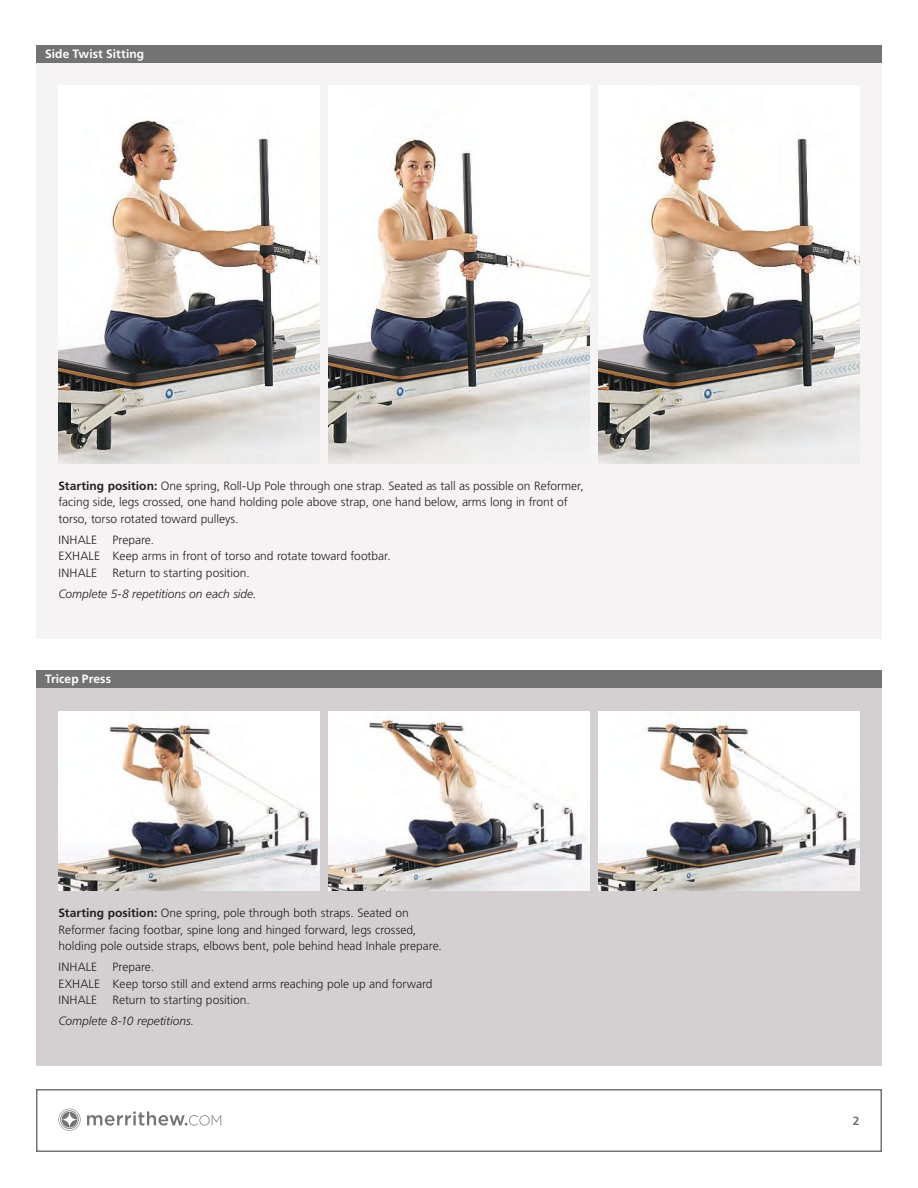
<style>
.page{position:relative;width:918px;height:1188px;background:#fff}
.page>*{position:absolute;margin:0;border:0;box-sizing:border-box;transform-origin:0 0}
.t1{font:300 12px/16.5px "Frutiger LT Std";color:#241f1f}
.t2{font:italic 300 12px "Frutiger LT Std";letter-spacing:-.005em;color:#241f1f}
.t3{font:700 12px "Frutiger LT Std";letter-spacing:.01em;color:#fff}
.t4{font:700 12px "Frutiger LT Std";color:#747373}
.s1{font-weight:700}
</style>
<div class="page">
<div style="left:36px;top:1089px;width:846px;height:63px;border:2px solid #747373"></div>
<svg style="left:87px;top:1111px;width:134px;height:15px"></svg>
<svg style="left:59px;top:1109px;width:22px;height:21px"></svg>
<div style="left:36px;top:670px;width:846px;height:396px;background:#d4d0d2"></div>
<div style="left:36px;top:45px;width:846px;height:594px;background:#f5f3f4"></div>
<img style="left:329px;top:86px;width:261px;height:378px">
<img style="left:58px;top:86px;width:262px;height:378px">
<img style="left:598px;top:86px;width:262px;height:378px">
<img style="left:58px;top:711px;width:262px;height:180px">
<img style="left:598px;top:711px;width:262px;height:180px">
<img style="left:328px;top:711px;width:262px;height:180px">
<div style="left:36px;top:670px;width:846px;height:18px;background:#747373"></div>
<div style="left:36px;top:45px;width:846px;height:18px;background:#747373"></div>
<p class="t3" style="left:45px;top:47px;width:101px">Side Twist Sitting</p>
<p class="t1" style="left:58px;top:478px;width:527px"><span class="s1">Starting position:</span> One spring, Roll-Up Pole through one strap. Seated as tall as possible on Reformer, facing side, legs crossed, one hand holding pole above strap, one hand below, arms long in front of torso, torso rotated toward pulleys.</p>
<p class="t1" style="left:58px;top:532px;width:40px">INHALE</p>
<p class="t1" style="left:58px;top:532px;width:334px;text-indent:54px">Prepare.<br>EXHALE Keep arms in front of torso and rotate toward footbar.<br>INHALE</p>
<p class="t1" style="left:112px;top:565px;width:139px">Return to starting position.</p>
<p class="t2" style="left:58px;top:587px;width:199px">Complete 5-8 repetitions on each side.</p>
<p class="t3" style="left:45px;top:672px;width:68px">Tricep Press</p>
<p class="t1" style="left:58px;top:905px;width:385px"><span class="s1">Starting position:</span> One spring, pole through both straps. Seated on<br>Reformer facing footbar, spine long and hinged forward, legs crossed, holding pole outside straps, elbows bent, pole behind head Inhale prepare.</p>
<p class="t1" style="left:58px;top:959px;width:40px">INHALE</p>
<p class="t1" style="left:58px;top:959px;width:376px;text-indent:54px">Prepare.<br>EXHALE Keep torso still and extend arms reaching pole up and forward<br>INHALE</p>
<p class="t1" style="left:112px;top:992px;width:139px">Return to starting position.</p>
<p class="t2" style="left:58px;top:1014px;width:137px">Complete 8-10 repetitions.</p>
<p class="t4" style="left:853px;top:1114px;width:8px">2</p>
</div>
